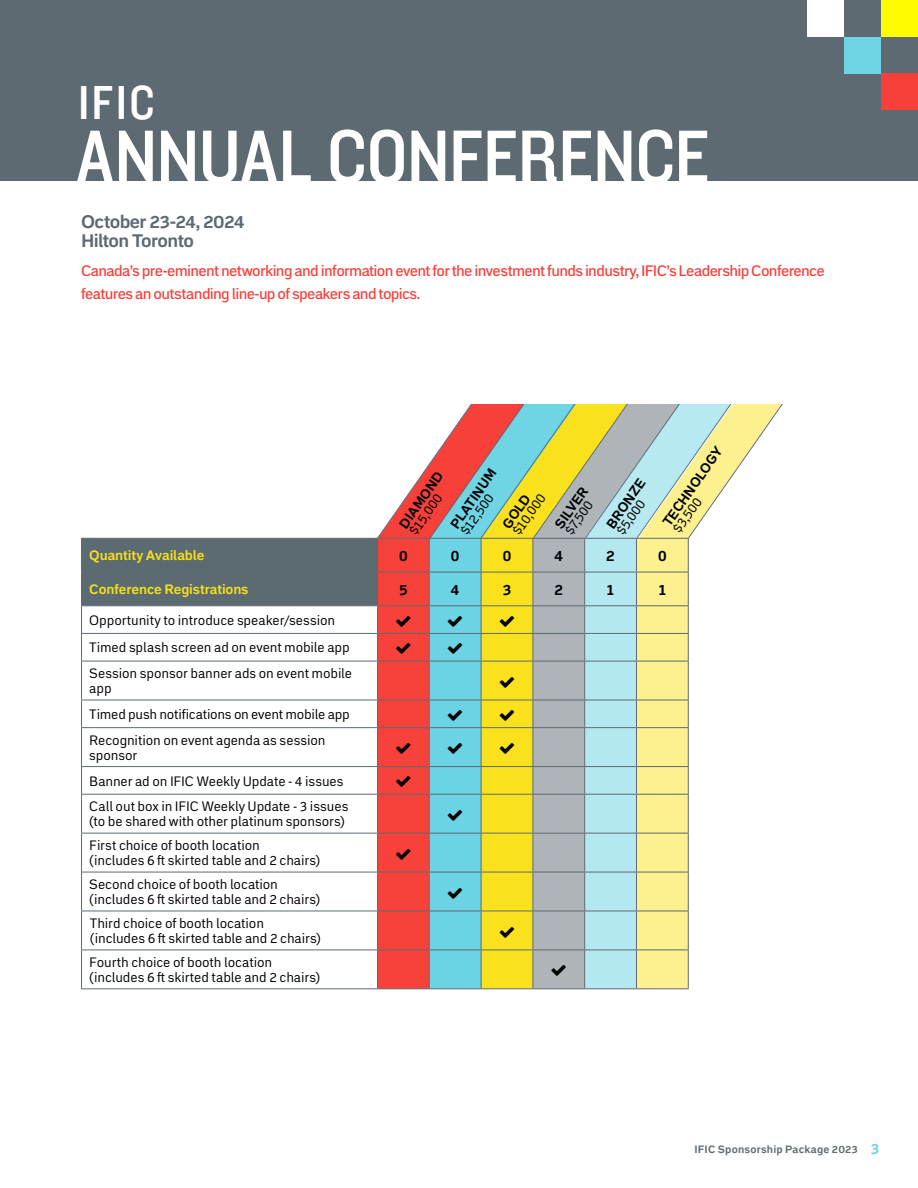
<style>
.page{position:relative;width:918px;height:1188px;background:#fff}
.page>*{position:absolute;margin:0;border:0;box-sizing:border-box;transform-origin:0 0}
.t1{font:78px "Knockout 30 Junior Welterwt";letter-spacing:-.01em;color:#fff}
.t2{font:49.5px "Knockout 30 Junior Welterwt";color:#fff}
.t3{font:700 18px/19.5px "Embarcadero MVB Pro";letter-spacing:-.035em;color:#5e6a71}
.t4{font:500 15px/22.5px "Embarcadero MVB Pro";letter-spacing:-.04em;color:#f7403a}
.t5{font:700 15px "Embarcadero MVB Pro";color:#000101}
.t6{font:700 15px "Embarcadero MVB Pro";color:#000}
.t7{font:13.5px/23.9px "Embarcadero MVB Pro";letter-spacing:-.005em;color:#000}
.t8{font:700 13.5px "Embarcadero MVB Pro";letter-spacing:-.01em;color:#f5df1b}
.t9{font:700 13.5px "Embarcadero MVB Pro";color:#000}
.t10{font:700 13.5px "Embarcadero MVB Pro";color:#000101}
.t11{font:13.5px "Embarcadero MVB Pro";color:#000101}
.t12{font:700 10.5px "Embarcadero MVB Pro";letter-spacing:.02em;color:#5e6a71}
.s1{font-size:15px;color:#6fd4e4}
</style>
<div class="page">
<div style="left:0;top:0;width:918px;height:181px;background:#5e6a71"></div>
<div style="left:882px;top:0;width:36px;height:37px;background:#fffb00"></div>
<div style="left:844px;top:37px;width:37px;height:36px;background:#6fd4e4"></div>
<div style="left:882px;top:73px;width:36px;height:37px;background:#f7403a"></div>
<div style="left:808px;top:0;width:36px;height:37px;background:#fff"></div>
<svg style="left:81px;top:404px;width:702px;height:585px"></svg>
<h2 class="t2" style="left:78px;top:70px;width:78px">IFIC</h2>
<h1 class="t1" style="left:76px;top:104px;width:635px">ANNUAL CONFERENCE</h1>
<h3 class="t3" style="left:81px;top:211px;width:166px">October 23-24, 2024<br>Hilton Toronto</h3>
<p class="t4" style="left:81px;top:259px;width:745px">Canada’s pre-eminent networking and information event for the investment funds industry, IFIC’s Leadership Conference features an outstanding line-up of speakers and topics.</p>
<p class="t9" style="left:446px;top:521px;width:71px;rotate:-55deg">PLATINUM</p>
<p class="t10" style="left:394px;top:521px;width:68px;rotate:-55deg">DIAMOND</p>
<p class="t7" style="left:505px;top:527px;width:50px;rotate:-55deg">$1 0,000</p>
<p class="t9" style="left:550px;top:521px;width:49px;rotate:-55deg">SILVER</p>
<p class="t7" style="left:453px;top:527px;width:50px;rotate:-55deg">$1 2,500</p>
<p class="t9" style="left:498px;top:521px;width:39px;rotate:-55deg">GOLD</p>
<p class="t11" style="left:404px;top:528px;width:50px;rotate:-55deg">$1 5,000</p>
<p class="t7" style="left:558px;top:527px;width:41px;rotate:-55deg">$7,500</p>
<p class="t9" style="left:602px;top:521px;width:59px;rotate:-55deg">BRONZE</p>
<p class="t7" style="left:609px;top:527px;width:43px;rotate:-55deg">$5,000</p>
<p class="t9" style="left:658px;top:519px;width:95px;rotate:-55deg">TECHNOLOGY</p>
<p class="t7" style="left:665px;top:525px;width:43px;rotate:-55deg">$3,500</p>
<p class="t8" style="left:89px;top:546px;width:117px">Quantity Available</p>
<p class="t5" style="left:399px;top:545px;width:10px">0</p>
<p class="t6" style="left:451px;top:545px;width:10px">0</p>
<p class="t6" style="left:503px;top:545px;width:10px">0</p>
<p class="t5" style="left:555px;top:545px;width:10px">4</p>
<p class="t5" style="left:606px;top:545px;width:10px">2</p>
<p class="t5" style="left:658px;top:545px;width:10px">0</p>
<p class="t8" style="left:89px;top:580px;width:161px">Conference Registrations</p>
<p class="t5" style="left:399px;top:579px;width:10px">5</p>
<p class="t6" style="left:451px;top:579px;width:10px">4</p>
<p class="t5" style="left:503px;top:579px;width:10px">3</p>
<p class="t5" style="left:555px;top:579px;width:10px">2</p>
<p class="t5" style="left:606px;top:579px;width:10px">1</p>
<p class="t5" style="left:658px;top:579px;width:10px">1</p>
<p class="t7" style="left:89px;top:606px;width:262px;line-height:27.6px">Opportunity to introduce speaker/session<br>Timed splash screen ad on event mobile app</p>
<p class="t7" style="left:89px;top:666px;width:264px;line-height:15px">Session sponsor banner ads on event mobile app</p>
<p class="t7" style="left:89px;top:701px;width:262px;line-height:25.8px">Timed push notifications on event mobile app<br>Recognition on event agenda as session</p>
<p class="t7" style="left:89px;top:742px;width:261px;line-height:25.8px">sponsor<br>Banner ad on IFIC Weekly Update - 4 issues<br>Call out box in IFIC Weekly Update - 3 issues</p>
<p class="t7" style="left:89px;top:809px;width:257px">(to be shared with other platinum sponsors)<br>First choice of booth location</p>
<p class="t7" style="left:89px;top:848px;width:232px">(includes 6 ft skirted table and 2 chairs)<br>Second choice of booth location</p>
<p class="t7" style="left:89px;top:887px;width:232px">(includes 6 ft skirted table and 2 chairs)<br>Third choice of booth location</p>
<p class="t7" style="left:89px;top:926px;width:233px">(includes 6 ft skirted table and 2 chairs)<br>Fourth choice of booth location</p>
<p class="t7" style="left:89px;top:965px;width:232px">(includes 6 ft skirted table and 2 chairs)</p>
<p class="t12" style="left:694px;top:1142px;width:187px">IFIC Sponsorship Package 2023 <span class="s1">3</span></p>
</div>
